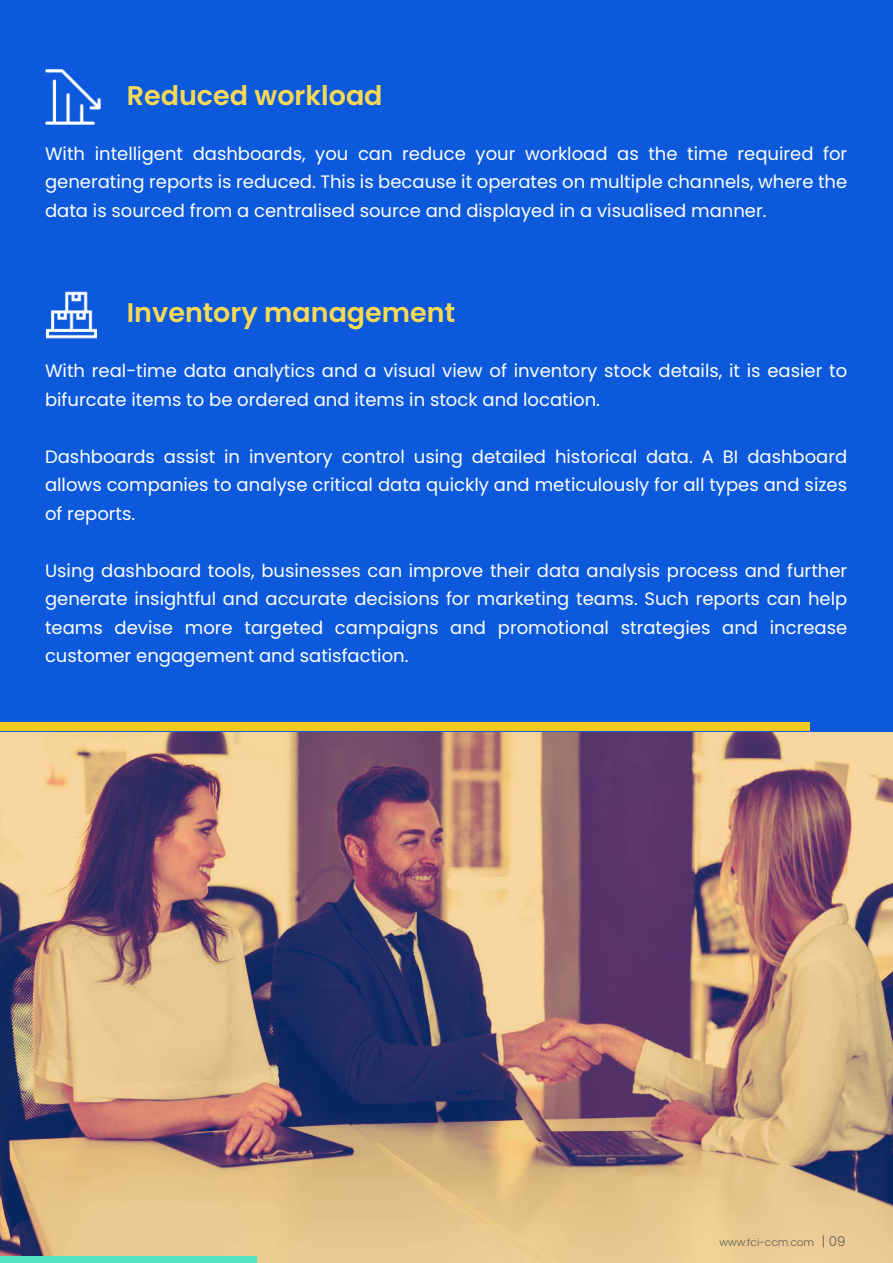
<style>
.page{position:relative;width:893px;height:1263px;background:#fff}
.page>*{position:absolute;margin:0;border:0;box-sizing:border-box;transform-origin:0 0}
.t1{font:600 27px "Poppins";color:#f9d956}
.t2{font:18px/28.5px "Poppins";color:#fff;text-align:justify}
.t3{font:300 10.5px "Poppins";color:#5c5c5c}
.s1{font-size:13.5px}
</style>
<div class="page">
<svg style="left:0;top:731px;width:893px;height:532px;background:#a7887b"></svg>
<div style="left:0;top:1255px;width:256px;height:7px;background:#50e3c2"></div>
<div style="left:0;top:0;width:893px;height:731px;background:#0c5adb"></div>
<div style="left:0;top:722px;width:809px;height:9px;background:#f4cb1e"></div>
<img style="left:46px;top:70px;width:54px;height:54px">
<img style="left:47px;top:291px;width:49px;height:48px">
<h1 class="t1" style="left:127px;top:80px;width:257px">Reduced workload</h1>
<p class="t2" style="left:45px;top:139px;width:804px">With intelligent dashboards, you can reduce your workload as the time required for generating reports is reduced. This is because it operates on multiple channels, where the data is sourced from a centralised source and displayed in a visualised manner.</p>
<h1 class="t1" style="left:127px;top:297px;width:330px">Inventory management</h1>
<p class="t2" style="left:45px;top:357px;width:804px">With real-time data analytics and a visual view of inventory stock details, it is easier to bifurcate items to be ordered and items in stock and location.</p>
<p class="t2" style="left:45px;top:442px;width:804px">Dashboards assist in inventory control using detailed historical data. A BI dashboard allows companies to analyse critical data quickly and meticulously for all types and sizes of reports.</p>
<p class="t2" style="left:45px;top:556px;width:804px">Using dashboard tools, businesses can improve their data analysis process and further generate insightful and accurate decisions for marketing teams. Such reports can help teams devise more targeted campaigns and promotional strategies and increase customer engagement and satisfaction.</p>
<p class="t3" style="left:720px;top:1236px;width:128px">www.fci-ccm.com <span class="s1">| 09</span></p>
</div>
